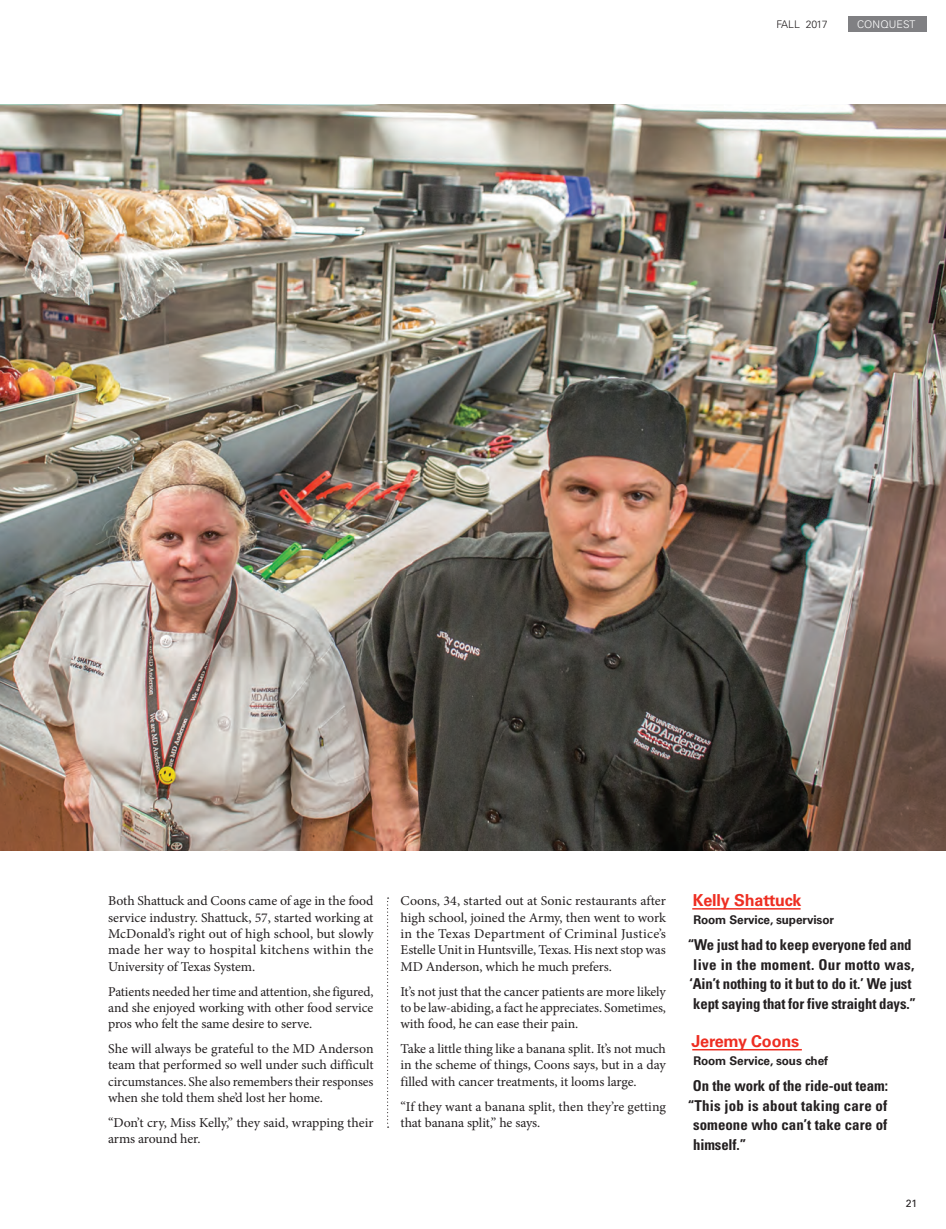
<style>
.page{position:relative;width:946px;height:1229px;background:#fff}
.page>*{position:absolute;margin:0;border:0;box-sizing:border-box;transform-origin:0 0}
.t1{font:700 16.5px "Univers LT Std";letter-spacing:-.01em;color:#ee2e22}
.t2{font:700 condensed 15px/19.5px "Univers LT Std";letter-spacing:-.005em;color:#231f20}
.t3{font:13.5px/16.4px "Minion Pro";letter-spacing:-.01em;color:#231f20;text-align:justify}
.t4{font:700 12px "Univers LT Std";letter-spacing:-.01em;color:#231f20}
.t5{font:300 10.5px "Univers LT Std";letter-spacing:-.035em;color:#231f20}
.t6{font:300 10.5px "Univers LT Std";letter-spacing:.01em;color:#fff}
.t7{font:10.5px "Univers LT Std";color:#231f20}
</style>
<div class="page">
<hr style="left:692px;top:908px;width:108px;height:1px;background:#ee2e22">
<hr style="left:692px;top:1049px;width:109px;height:1px;background:#ee2e22">
<img style="left:0;top:104px;width:945px;height:746px">
<svg style="left:387px;top:897px;width:1px;height:230px"></svg>
<div style="left:847px;top:16px;width:79px;height:16px;background:#808083"></div>
<p class="t5" style="left:776px;top:18px;width:53px">FALL 2017</p>
<p class="t6" style="left:856px;top:18px;width:60px">CONQUEST</p>
<p class="t3" style="left:108px;top:893px;width:267px">Both Shattuck and Coons came of age in the food service industry. Shattuck, 57, started working at McDonald’s right out of high school, but slowly made her way to hospital kitchens within the University of Texas System.</p>
<p class="t3" style="left:108px;top:983px;width:267px">Patients needed her time and attention, she figured, and she enjoyed working with other food service pros who felt the same desire to serve.</p>
<p class="t3" style="left:108px;top:1040px;width:267px">She will always be grateful to the MD Anderson team that performed so well under such difficult circumstances. She also remembers their responses when she told them she’d lost her home.</p>
<p class="t3" style="left:108px;top:1114px;width:267px">“Don’t cry, Miss Kelly,” they said, wrapping their arms around her.</p>
<p class="t3" style="left:400px;top:893px;width:267px">Coons, 34, started out at Sonic restaurants after high school, joined the Army, then went to work in the Texas Department of Criminal Justice’s Estelle Unit in Huntsville, Texas. His next stop was MD Anderson, which he much prefers.</p>
<p class="t3" style="left:400px;top:983px;width:267px">It’s not just that the cancer patients are more likely to be law-abiding, a fact he appreciates. Sometimes, with food, he can ease their pain.</p>
<p class="t3" style="left:400px;top:1040px;width:267px">Take a little thing like a banana split. It’s not much in the scheme of things, Coons says, but in a day filled with cancer treatments, it looms large.</p>
<p class="t3" style="left:400px;top:1098px;width:267px">“If they want a banana split, then they’re getting that banana split,” he says.</p>
<p class="t1" style="left:692px;top:890px;width:110px">Kelly Shattuck</p>
<p class="t4" style="left:693px;top:912px;width:142px">Room Service, supervisor</p>
<p class="t2" style="left:687px;top:935px;width:230px">“We just had to keep everyone fed and live in the moment. Our motto was, ‘Ain’t nothing to it but to do it.’ We just kept saying that for five straight days.”</p>
<p class="t1" style="left:691px;top:1031px;width:109px">Jeremy Coons</p>
<p class="t4" style="left:693px;top:1053px;width:136px">Room Service, sous chef</p>
<p class="t2" style="left:692px;top:1076px;width:196px">On the work of the ride-out team:</p>
<p class="t2" style="left:687px;top:1095px;width:201px">“This job is about taking care of</p>
<p class="t2" style="left:693px;top:1115px;width:196px">someone who can’t take care of</p>
<p class="t2" style="left:693px;top:1134px;width:54px">himself.”</p>
<p class="t7" style="left:905px;top:1197px;width:13px">21</p>
</div>
